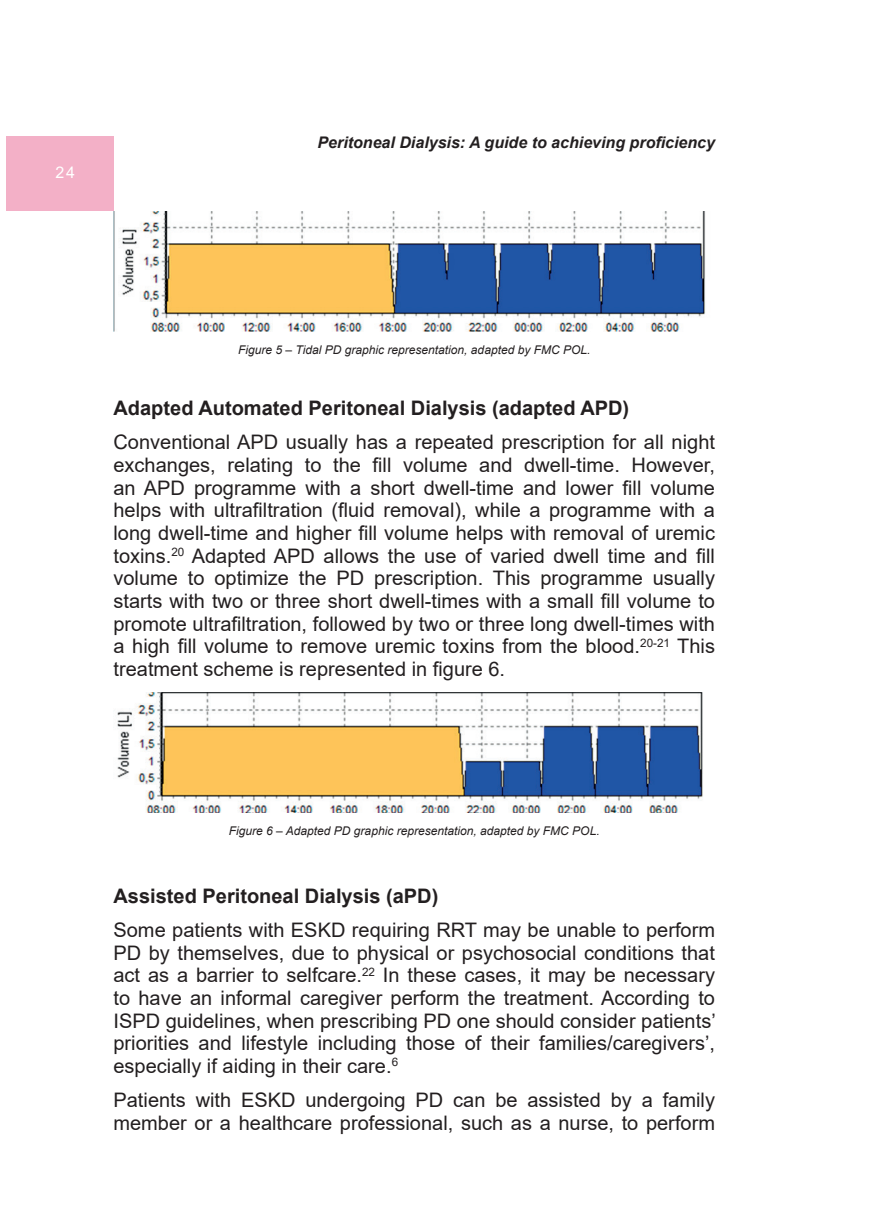
<style>
.page{position:relative;width:874px;height:1225px;background:#fff}
.page>*{position:absolute;margin:0;border:0;box-sizing:border-box;transform-origin:0 0}
.Texto_General{font:20px/22.6px "Arial";color:#231f20;text-align:justify}
.Título_General{font:700 20px "Arial";color:#231f20}
.t1{font:italic 700 16px "Arial";color:#231f20}
.t2{font:16px "Arial";color:#fff}
.PIE_DE_FOTO{font:italic 12px "Arial";color:#231f20}
.s1{color:#231f20}
</style>
<div class="page">
<div style="left:6px;top:136px;width:107px;height:75px;background:#f3b0c7"></div>
<img style="left:114px;top:211px;width:591px;height:120px">
<img style="left:117px;top:692px;width:586px;height:120px">
<p class="t2" style="left:55px;top:161px;width:41px">24<span class="s1">24</span></p>
<p class="t1" style="left:317px;top:131px;width:399px">Peritoneal Dialysis: A guide to achieving proficiency</p>
<p class="PIE_DE_FOTO" style="left:238px;top:342px;width:354px">Figure 5 – Tidal PD graphic representation, adapted by FMC POL.</p>
<p class="Título_General" style="left:113px;top:394px;width:517px">Adapted Automated Peritoneal Dialysis (adapted APD)</p>
<p class="Texto_General" style="left:113px;top:431px;width:602px">Conventional APD usually has a repeated prescription for all night exchanges, relating to the fill volume and dwell-time. However, an APD programme with a short dwell-time and lower fill volume helps with ultrafiltration (fluid removal), while a programme with a long dwell-time and higher fill volume helps with removal of uremic toxins.<sup>20</sup> Adapted APD allows the use of varied dwell time and fill volume to optimize the PD prescription. This programme usually starts with two or three short dwell-times with a small fill volume to promote ultrafiltration, followed by two or three long dwell-times with a high fill volume to remove uremic toxins from the blood.<sup>20-21</sup> This treatment scheme is represented in figure 6.</p>
<p class="PIE_DE_FOTO" style="left:229px;top:823px;width:372px">Figure 6 – Adapted PD graphic representation, adapted by FMC POL.</p>
<p class="Título_General" style="left:113px;top:881px;width:326px">Assisted Peritoneal Dialysis (aPD)</p>
<p class="Texto_General" style="left:113px;top:918px;width:603px">Some patients with ESKD requiring RRT may be unable to perform PD by themselves, due to physical or psychosocial conditions that act as a barrier to selfcare.<sup>22</sup> In these cases, it may be necessary to have an informal caregiver perform the treatment. According to ISPD guidelines, when prescribing PD one should consider patients’ priorities and lifestyle including those of their families/caregivers’, especially if aiding in their care.<sup>6</sup></p>
<p class="Texto_General" style="left:113px;top:1088px;width:602px">Patients with ESKD undergoing PD can be assisted by a family member or a healthcare professional, such as a nurse, to perform</p>
</div>
